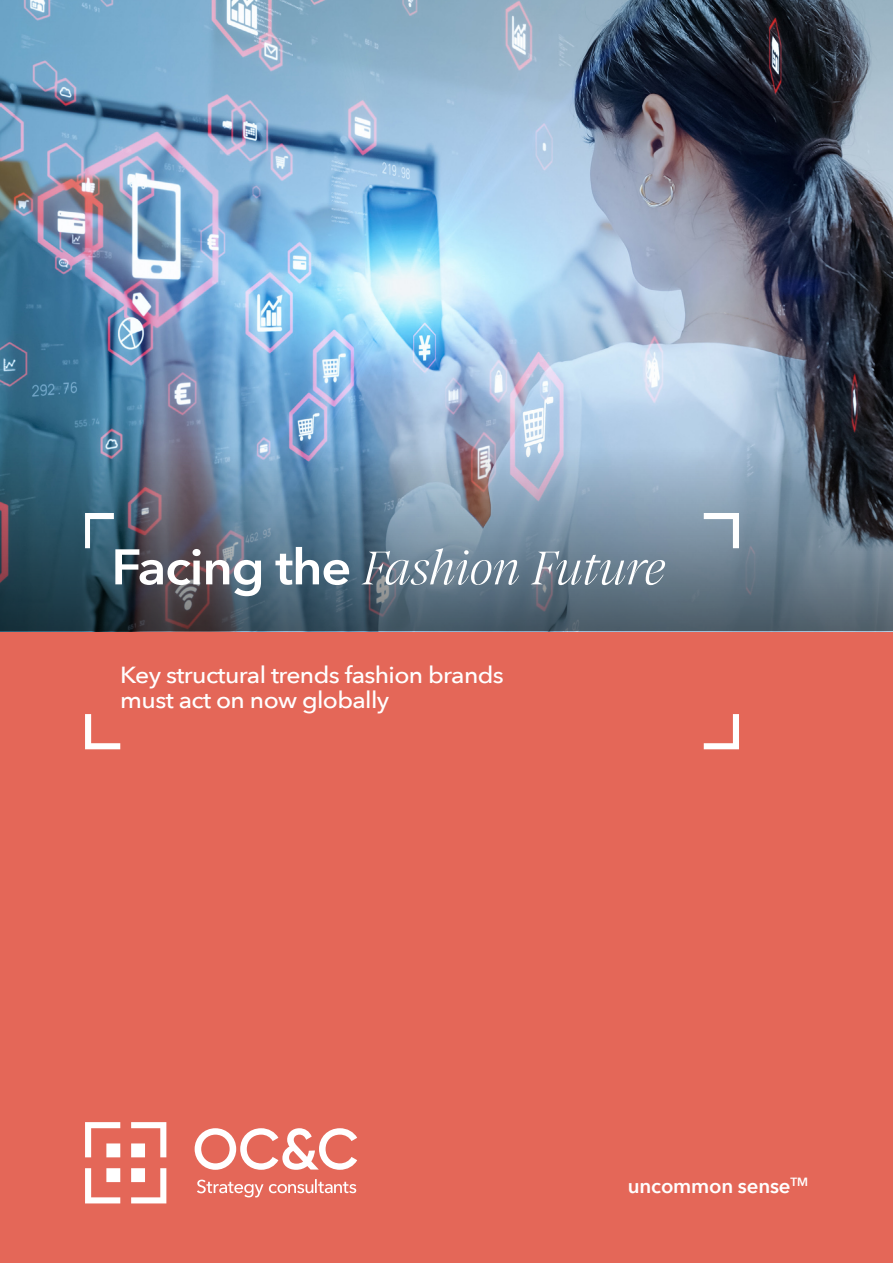
<style>
.page{position:relative;width:893px;height:1263px;background:#fff}
.page>*{position:absolute;margin:0;border:0;box-sizing:border-box;transform-origin:0 0}
.t1{font:italic 300 49.5px "Pensum Display";letter-spacing:-.01em;color:#fff;scale:1.06 1}
.t2{font:500 23.25px/25.5px "Avenir Next";letter-spacing:-.025em;color:#fff;scale:1.06 1}
.t3{font:600 20.4px "Avenir Next";letter-spacing:-.01em;color:#fff}
.s1{font-family:"Avenir Next";font-weight:600;font-style:normal}
</style>
<div class="page">
<div style="left:0;top:631px;width:893px;height:632px;background:#e46758"></div>
<img style="left:0;top:0;width:893px;height:149px">
<img style="left:0;top:149px;width:893px;height:482px">
<svg style="left:85px;top:1122px;width:272px;height:81px"></svg>
<svg style="left:85px;top:513px;width:29px;height:35px"></svg>
<svg style="left:704px;top:513px;width:35px;height:35px"></svg>
<svg style="left:85px;top:714px;width:35px;height:35px"></svg>
<svg style="left:704px;top:714px;width:35px;height:35px"></svg>
<h1 class="t1" style="left:111px;top:532px;width:525px"><span class="s1">Facing the</span> Fashion Future</h1>
<p class="t2" style="left:120px;top:661px;width:363px">Key structural trends fashion brands must act on now globally</p>
<p class="t3" style="left:628px;top:1168px;width:181px">uncommon sense<sup>TM</sup></p>
</div>
